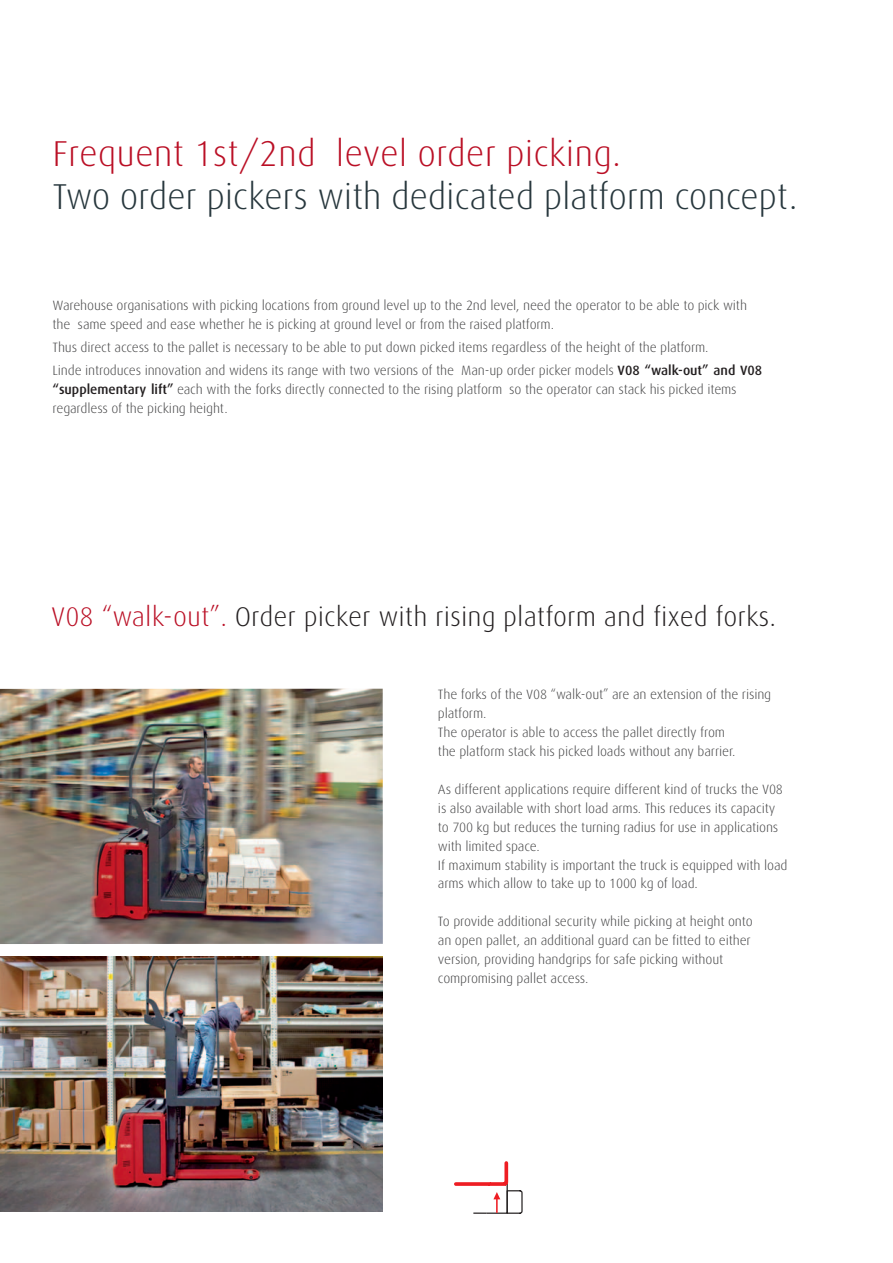
<style>
.page{position:relative;width:893px;height:1263px;background:#fff}
.page>*{position:absolute;margin:0;border:0;box-sizing:border-box;transform-origin:0 0}
.t1{font:300 36px "Linde Dax";letter-spacing:-.01em;color:#27373d}
.t2{font:300 36px "Linde Dax";color:#ba0f25}
.t3{font:300 27px "Linde Dax";color:#231f20}
.t4{font:300 13.5px/18.9px "Linde Dax";letter-spacing:-.015em;color:#3e3e3f}
.s1{font-weight:500;color:#231f20}
.s2{color:#ba0f25}
</style>
<div class="page">
<img style="left:0;top:957px;width:383px;height:255px">
<img style="left:0;top:689px;width:383px;height:255px">
<svg style="left:454px;top:1161px;width:69px;height:53px"></svg>
<h1 class="t2" style="left:53px;top:138px;width:570px">Frequent 1st/2nd level order picking.</h1>
<h1 class="t1" style="left:53px;top:181px;width:747px">Two order pickers with dedicated platform concept.</h1>
<p class="t4" style="left:53px;top:297px;width:696px">Warehouse organisations with picking locations from ground level up to the 2nd level, need the operator to be able to pick with the same speed and ease whether he is picking at ground level or from the raised platform.</p>
<p class="t4" style="left:53px;top:336px;width:711px;line-height:23.1px">Thus direct access to the pallet is necessary to be able to put down picked items regardless of the height of the platform.<br>Linde introduces innovation and widens its range with two versions of the Man-up order picker models <span class="s1">V08 “walk-out” and V08</span></p>
<p class="t4" style="left:53px;top:381px;width:686px"><span class="s1">“supplementary lift”</span> each with the forks directly connected to the rising platform so the operator can stack his picked items regardless of the picking height.</p>
<h2 class="t3" style="left:51px;top:605px;width:726px"><span class="s2">V08 “walk-out”.</span> Order picker with rising platform and fixed forks.</h2>
<p class="t4" style="left:438px;top:686px;width:335px">The forks of the V08 “walk-out” are an extension of the rising platform.<br>The operator is able to access the pallet directly from<br>the platform stack his picked loads without any barrier.</p>
<p class="t4" style="left:438px;top:781px;width:351px">As different applications require different kind of trucks the V08 is also available with short load arms. This reduces its capacity to 700 kg but reduces the turning radius for use in applications with limited space.<br>If maximum stability is important the truck is equipped with load arms which allow to take up to 1000 kg of load.</p>
<p class="t4" style="left:438px;top:913px;width:316px">To provide additional security while picking at height onto an open pallet, an additional guard can be fitted to either version, providing handgrips for safe picking without compromising pallet access.</p>
</div>
